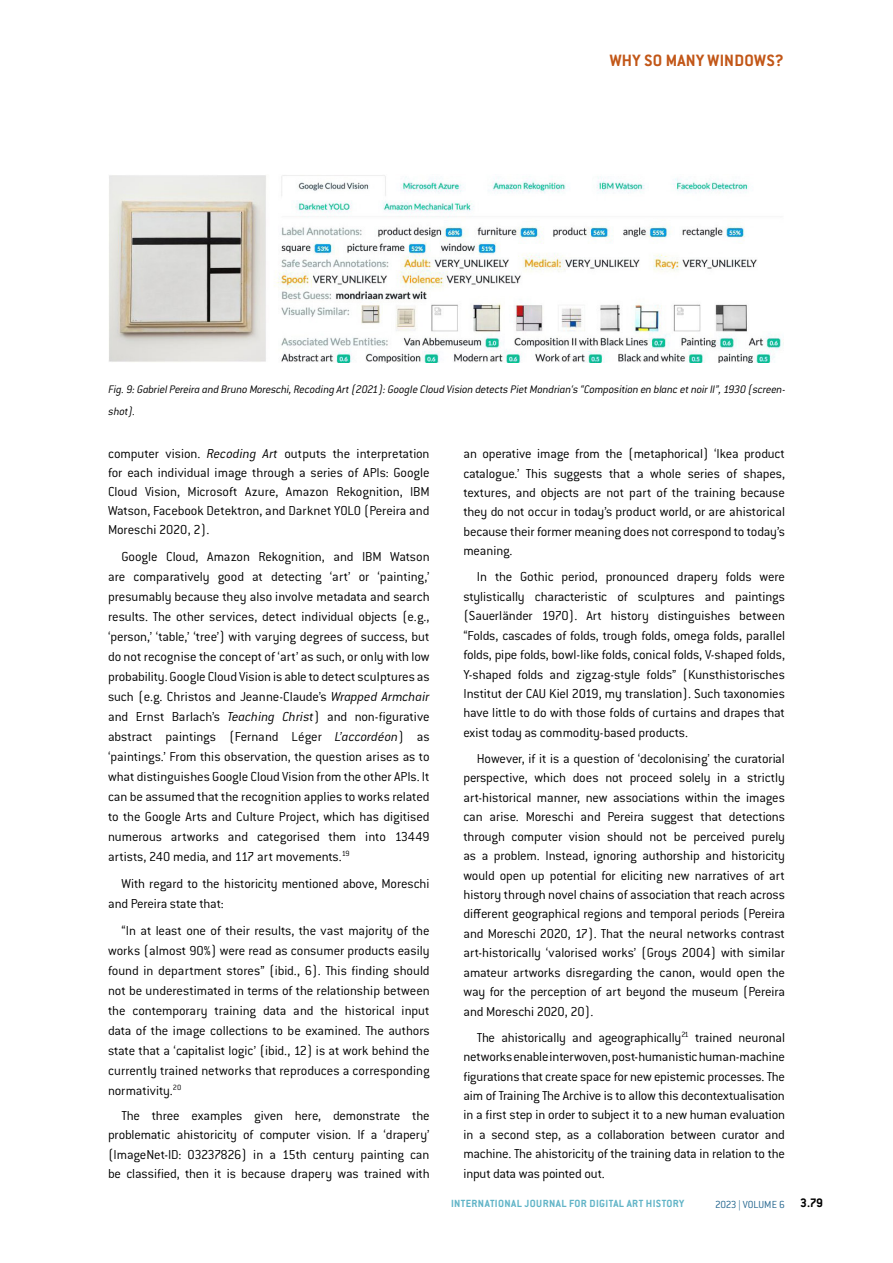
<style>
.page{position:relative;width:893px;height:1263px;background:#fff}
.page>*{position:absolute;margin:0;border:0;box-sizing:border-box;transform-origin:0 0}
.t1{font:700 18px "Conduit ITC";letter-spacing:.015em;color:#c25718}
.t2{font:14.25px/19.4px "Conduit ITC Light";letter-spacing:-.01em;color:#000;text-align:justify}
.t3{font:italic 12px/21.6px "Conduit ITC Light";letter-spacing:-.015em;color:#000}
.t4{font:700 11.4px "Conduit ITC";letter-spacing:.035em;color:#61b4c7}
.t5{font:11.25px "Conduit ITC Light";letter-spacing:-.015em;color:#23658e}
.s1{font-style:italic}
.s2{font-family:"Times New Roman"}
.s3{font-family:"Conduit ITC";font-weight:700;font-size:13.5px;color:#000}
</style>
<div class="page">
<img style="left:109px;top:175px;width:675px;height:188px">
<p class="t1" style="left:610px;top:49px;width:175px">WHY SO MANY WINDOWS?</p>
<p class="t3" style="left:109px;top:379px;width:678px">Fig. 9: Gabriel Pereira and Bruno Moreschi, Recoding Art (2021): Google Cloud Vision detects Piet Mondrian‘s “Composition en blanc et noir II”, 1930 (screen&shy;shot).</p>
<p class="t2" style="left:108px;top:444px;width:323px">computer vision. <span class="s1">Recoding Art</span> outputs the interpretation for each individual image through a series of APIs: Google Cloud Vision, Microsoft Azure, Amazon Rekognition, IBM Watson, Facebook Detektron, and Darknet YOLO (Pereira and Moreschi 2020, 2).</p>
<p class="t2" style="left:108px;top:546px;width:323px;line-height:20px;text-indent:13px">Google Cloud, Amazon Rekognition, and IBM Watson are comparatively good at detecting ‘art’ or ‘painting,’ presumably because they also involve metadata and search results. The other services, detect individual objects (e.g., ‘person,’ ‘table,’ ‘tree’) with varying degrees of success, but do not recognise the concept of ‘art’ as such, or only with low probability. Google Cloud Vision is able to detect sculptures as such (e.g. Christos and Jeanne-Claude’s <span class="s1">Wrapped Armchair </span>and Ernst Barlach’s <span class="s1">Teaching Christ</span>) and non-figurative abstract paintings (Fernand Léger <span class="s1">L’accordéon</span>) as ‘paintings.’ From this observation, the question arises as to what distinguishes Google Cloud Vision from the other APIs. It can be assumed that the recognition applies to works related to the Google Arts and Culture Project, which has digitised numerous artworks and categorised them into 13449 artists, 240 media, and 117 art movements.<sup>19</sup></p>
<p class="t2" style="left:108px;top:873px;width:323px;line-height:20px;text-indent:13px">With regard to the historicity mentioned above, Moreschi and Pereira state that:</p>
<p class="t2" style="left:108px;top:920px;width:323px;line-height:20px;text-indent:13px">“In at least one of their results, the vast majority of the works (almost 90%) were read as consumer products easily found in department stores” (ibid., 6). This finding should not be underestimated in terms of the relationship between the contemporary training data and the historical input data of the image collections to be examined. The authors state that a ‘capitalist logic’ (ibid., 12) is at work behind the currently trained networks that reproduces a corresponding normativity.<sup>20</sup></p>
<p class="t2" style="left:108px;top:1106px;width:323px;text-indent:13px">The three examples given here, demonstrate the problematic ahistoricity of computer vision. If a ‘drapery’ (ImageNet-ID: 03237826) in a 15th century painting can be classified, then it is because drapery was trained with</p>
<p class="t2" style="left:463px;top:443px;width:323px">an operative image from the (metaphorical) ‘Ikea product catalogue.’ This suggests that a whole series of shapes, textures, and objects are not part of the training because they do not occur in today’s product world, or are ahistorical because their former meaning does not correspond to today’s meaning.</p>
<p class="t2" style="left:463px;top:567px;width:323px;text-indent:13px">In the Gothic period, pronounced drapery folds were stylistically characteristic of sculptures and paintings (Sauerländer 1970). Art history distinguishes between “Folds, cascades of folds, trough folds, omega folds, parallel folds, pipe folds, bowl-like folds, conical folds, V-shaped folds, Y-shaped folds and zigzag-style folds” (Kunsthistorisches Institut der CAU Kiel 2019, my translation). Such taxonomies have little to do with those folds of curtains and drapes that exist today as commodity-based products.</p>
<p class="t2" style="left:463px;top:748px;width:323px;text-indent:13px">However, if it is a question of ‘decolonising’ the curatorial perspective, which does not proceed solely in a strictly art-historical manner, new associations within the images can arise. Moreschi and Pereira suggest that detections through computer vision should not be perceived purely as a problem. Instead, ignoring authorship and historicity would open up potential for eliciting new narratives of art history through novel chains of association that reach across different geographical regions and temporal periods (Pereira and Moreschi 2020, 17). That the neural networks contrast art-historically ‘valorised works’ (Groys 2004) with similar amateur artworks disregarding the canon, would open the way for the perception of art beyond the museum (Pereira and Moreschi 2020, 20).</p>
<p class="t2" style="left:463px;top:1027px;width:323px;text-indent:14px">The ahistorically and ageographically<sup>21</sup> trained neuronal networks enable interwoven, post-humanistic human-machine figurations that create space for new epistemic processes. The aim of Training The Archive is to allow this decontextualisation in a first step in order to subject it to a new human evaluation in a second step, as a collaboration between curator and machine. The ahistoricity of the training data in relation to the input data was pointed out.</p>
<p class="t4" style="left:451px;top:1197px;width:235px">INTERNATIONAL JOURNAL FOR DIGITAL ART HISTORY</p>
<p class="t5" style="left:715px;top:1198px;width:110px">2023 <span class="s2">|</span> VOLUME 6 <span class="s3">3.79</span></p>
</div>
